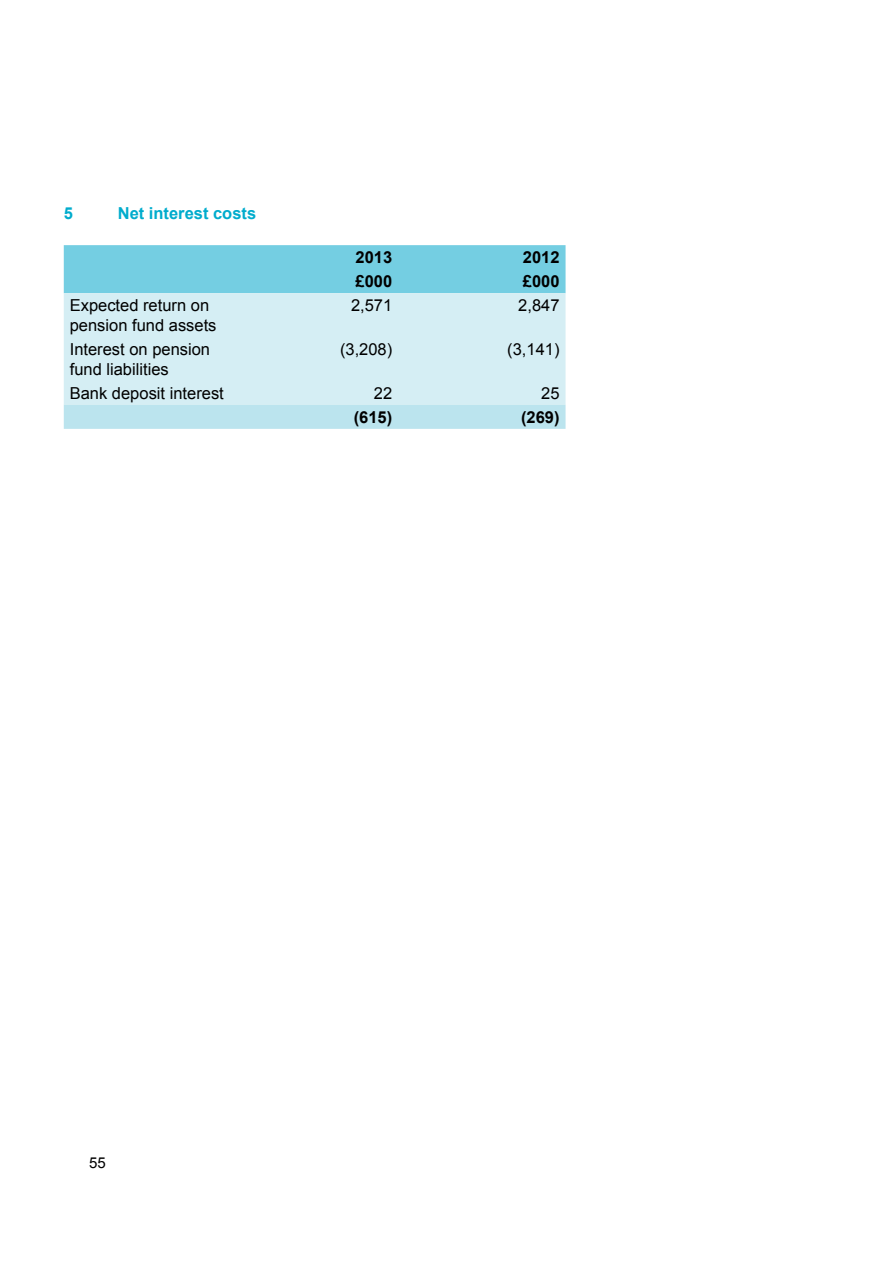
<style>
.page{position:relative;width:893px;height:1263px;background:#fff}
.page>*{position:absolute;margin:0;border:0;box-sizing:border-box;transform-origin:0 0}
.t1{font:16.5px/19.8px "Arial";color:#000}
.t2{font:700 16.5px "Arial";color:#000}
.t3{font:700 16.5px "Arial";color:#00accd}
.t4{font:15px "Arial";color:#000}
</style>
<div class="page">
<div style="left:64px;top:245px;width:502px;height:48px;background:#74cee2"></div>
<div style="left:64px;top:293px;width:502px;height:112px;background:#d5eef4"></div>
<div style="left:64px;top:405px;width:502px;height:24px;background:#bbe4ee"></div>
<p class="t3" style="left:64px;top:203px;width:11px">5</p>
<p class="t3" style="left:118px;top:203px;width:140px">Net interest costs</p>
<p class="t2" style="left:356px;top:246px;width:38px">2013</p>
<p class="t2" style="left:523px;top:246px;width:38px">2012</p>
<p class="t2" style="left:356px;top:270px;width:38px">£000</p>
<p class="t2" style="left:523px;top:270px;width:38px">£000</p>
<p class="t1" style="left:70px;top:296px;width:148px">Expected return on pension fund assets</p>
<p class="t1" style="left:351px;top:296px;width:43px">2,571</p>
<p class="t1" style="left:518px;top:296px;width:43px">2,847</p>
<p class="t1" style="left:70px;top:339px;width:142px">Interest on pension fund liabilities</p>
<p class="t1" style="left:340px;top:339px;width:54px">(3,208)</p>
<p class="t1" style="left:507px;top:339px;width:54px">(3,141)</p>
<p class="t1" style="left:70px;top:383px;width:156px">Bank deposit interest</p>
<p class="t1" style="left:374px;top:383px;width:20px">22</p>
<p class="t1" style="left:541px;top:383px;width:20px">25</p>
<p class="t2" style="left:354px;top:406px;width:40px">(615)</p>
<p class="t2" style="left:521px;top:406px;width:40px">(269)</p>
<p class="t4" style="left:89px;top:1152px;width:18px">55</p>
</div>
